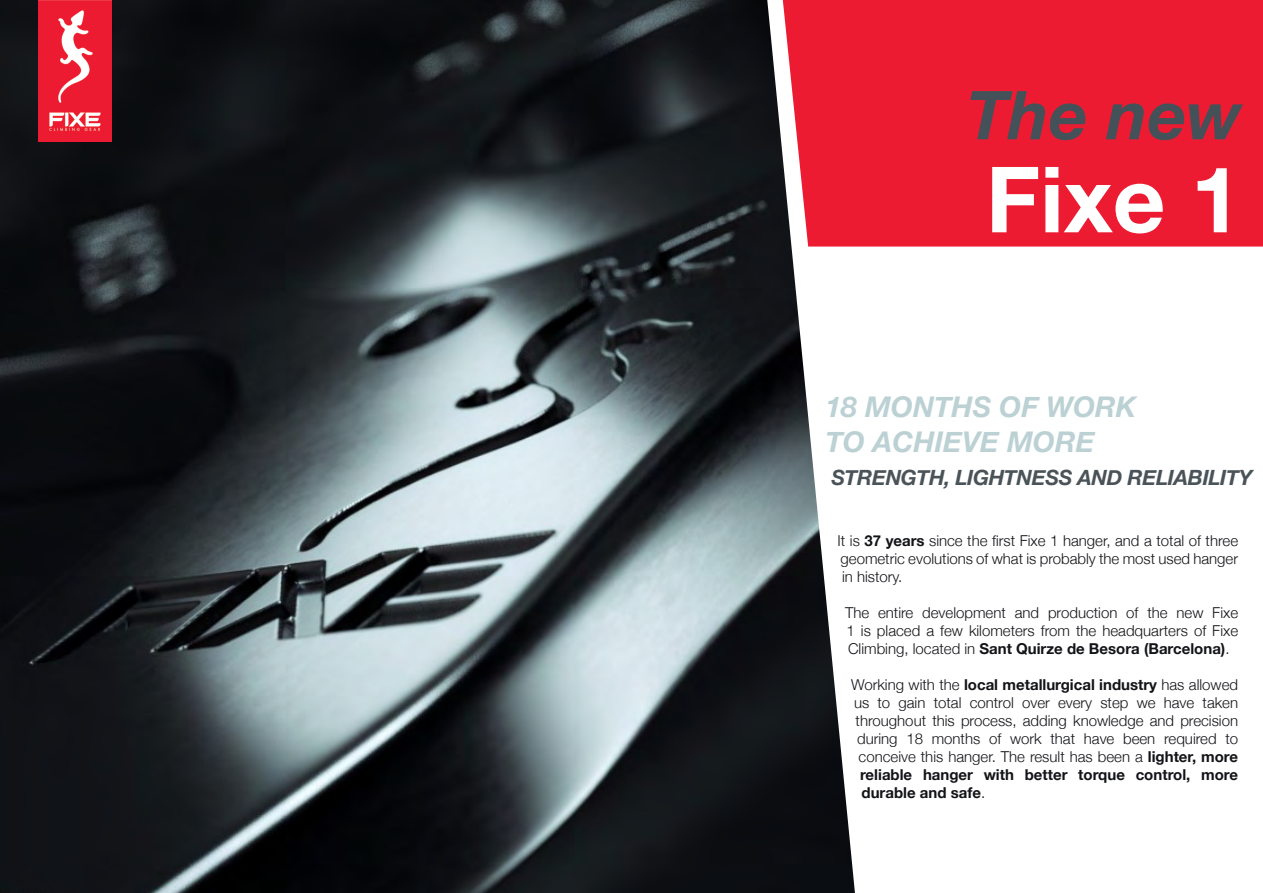
<style>
.page{position:relative;width:1263px;height:893px;background:#fff}
.page>*{position:absolute;margin:0;border:0;box-sizing:border-box;transform-origin:0 0}
.t1{font:700 91.5px "Helvetica Neue";color:#fff}
.t2{font:italic 700 67.5px "Helvetica Neue";color:#445159}
.t3{font:italic 700 28.5px/34.2px "Helvetica Neue";color:#bcd1d4}
.t4{font:italic 700 21px "Helvetica Neue";letter-spacing:-.015em;color:#4a5358}
.t5{font:300 15px/18px "Helvetica Neue";color:#131418;text-align:justify}
.t6{font:700 15px "Helvetica Neue";color:#131418}
.s1{font-weight:700}
.s2{font-weight:300}
</style>
<div class="page">
<div style="left:855px;top:0;width:408px;height:247px;background:#ed1b31"></div>
<img style="left:0;top:0;width:855px;height:893px">
<img style="left:38px;top:0;width:73px;height:141px">
<p class="t2" style="left:967px;top:62px;width:276px">The new</p>
<p class="t1" style="left:986px;top:128px;width:257px">Fixe 1</p>
<p class="t3" style="left:825px;top:391px;width:312px">18 MONTHS OF WORK<br>TO ACHIEVE MORE</p>
<p class="t4" style="left:831px;top:461px;width:422px">STRENGTH, LIGHTNESS AND RELIABILITY</p>
<p class="t5" style="left:837px;top:530px;width:402px">It is <span class="s1">37 years</span> since the first Fixe 1 hanger, and a total of three geometric evolutions of what is probably the most used hanger in history.</p>
<p class="t5" style="left:845px;top:602px;width:395px">The entire development and production of the new Fixe 1 is placed a few kilometers from the headquarters of Fixe Climbing, located in <span class="s1">Sant Quirze de Besora (Barcelona)</span>.</p>
<p class="t6" style="left:851px;top:673px;width:389px"><span class="s2">Working with the</span> local metallurgical industry <span class="s2">has allowed</span></p>
<p class="t5" style="left:854px;top:692px;width:385px">us to gain total control over every step we have taken</p>
<p class="t5" style="left:855px;top:710px;width:384px">throughout this process, adding knowledge and precision</p>
<p class="t5" style="left:857px;top:728px;width:382px">during 18 months of work that have been required to</p>
<p class="t5" style="left:858px;top:746px;width:381px">conceive this hanger. The result has been a <span class="s1">lighter, more</span></p>
<p class="t6" style="left:860px;top:763px;width:379px">reliable hanger with better torque control, more</p>
<p class="t6" style="left:861px;top:781px;width:125px">durable and safe<span class="s2">.</span></p>
</div>
